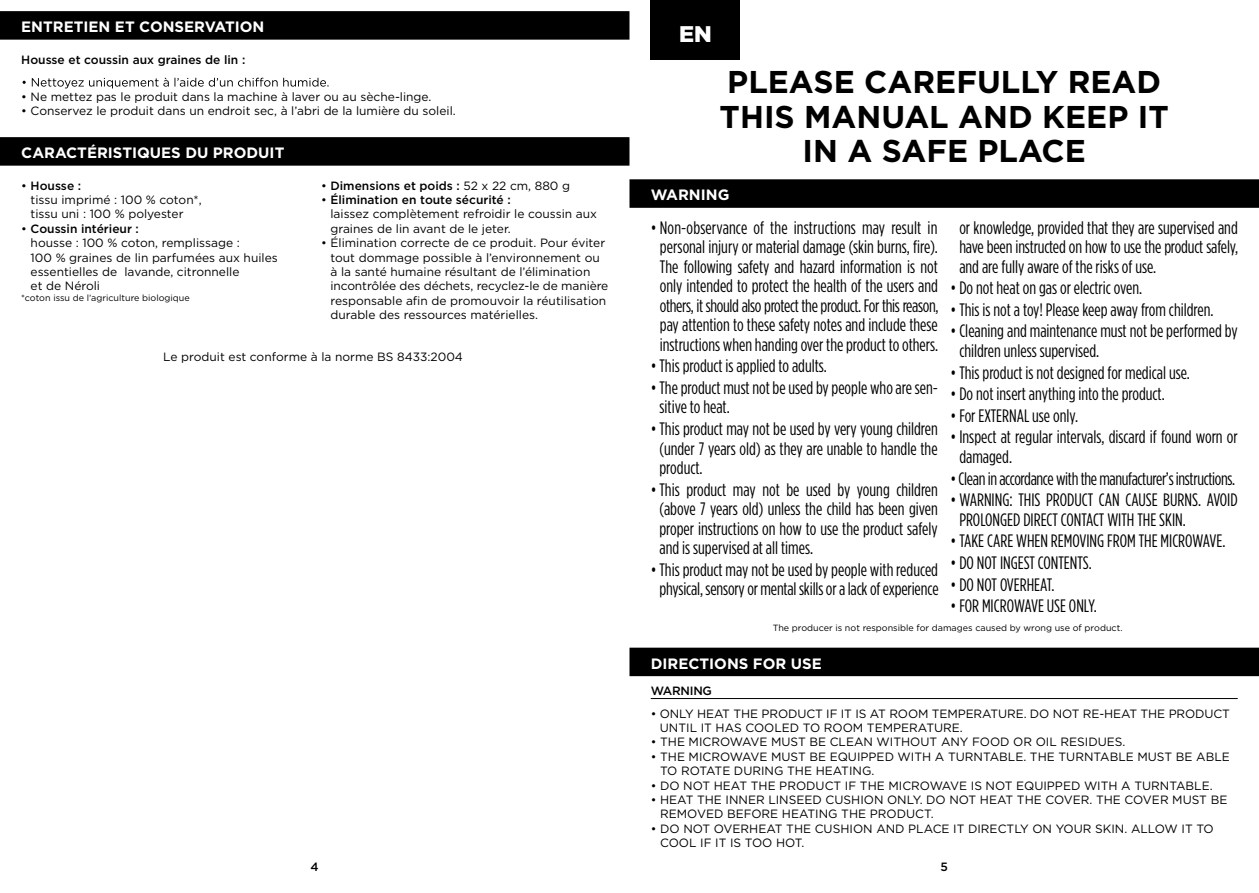
<style>
.page{position:relative;width:1259px;height:893px;background:#fff}
.page>*{position:absolute;margin:0;border:0;box-sizing:border-box;transform-origin:0 0}
.t1{font:700 31.5px/34.5px "Gotham";color:#000;text-align:center}
.t2{font:900 22.5px "Gotham";color:#fff}
.t3{font:18px/19.5px "Gotham Condensed";color:#000}
.t4{font:18px "Gotham Condensed";letter-spacing:-.02em;color:#000}
.t5{font:700 15px "Gotham";color:#fff}
.t6{font:12px/14.4px "Gotham";color:#000}
.t7{font:500 12px "Gotham";color:#000}
.t8{font:500 12px "Gotham";letter-spacing:-.02em;color:#000}
.t9{font:9px "Gotham";color:#000}
.s1{font-weight:500}
.s2{font-weight:400}
</style>
<div class="page">
<div style="left:0;top:11px;width:629px;height:29px;background:#000"></div>
<div style="left:0;top:137px;width:629px;height:29px;background:#000"></div>
<svg style="left:23px;top:78px;width:305px;height:10px"></svg>
<div style="left:651px;top:0;width:89px;height:60px;background:#000"></div>
<div style="left:629px;top:179px;width:630px;height:29px;background:#000"></div>
<div style="left:629px;top:648px;width:630px;height:28px;background:#000"></div>
<hr style="left:651px;top:698px;width:586px;height:1px;background:#000">
<p class="t5" style="left:21px;top:17px;width:245px">ENTRETIEN ET CONSERVATION</p>
<p class="t7" style="left:21px;top:52px;width:226px">Housse et coussin aux graines de lin :</p>
<p class="t6" style="left:21px;top:89px;width:412px">• Ne mettez pas le produit dans la machine à laver ou au sèche-linge.</p>
<p class="t6" style="left:21px;top:104px;width:436px">• Conservez le produit dans un endroit sec, à l’abri de la lumière du soleil.</p>
<p class="t5" style="left:21px;top:143px;width:265px">CARACTÉRISTIQUES DU PRODUIT</p>
<p class="t6" style="left:31px;top:178px;width:173px;text-indent:-9px">• <span class="s1">Housse :<br></span>tissu imprimé : 100 % coton*, tissu uni : 100 % polyester</p>
<p class="t6" style="left:31px;top:221px;width:249px;text-indent:-9px">• <span class="s1">Coussin intérieur :<br></span>housse : 100 % coton, remplissage :<br>100 % graines de lin parfumées aux huiles essentielles de lavande, citronnelle<br>et de Néroli</p>
<p class="t9" style="left:21px;top:292px;width:170px">*coton issu de l’agriculture biologique</p>
<p class="t7" style="left:321px;top:178px;width:250px"><span class="s2">•</span> Dimensions et poids : <span class="s2">52 x 22 cm, 880 g</span></p>
<p class="t6" style="left:330px;top:192px;width:268px;text-indent:-9px">• <span class="s1">Élimination en toute sécurité :<br></span>laissez complètement refroidir le coussin aux graines de lin avant de le jeter.</p>
<p class="t6" style="left:330px;top:236px;width:279px;text-indent:-9px">• Élimination correcte de ce produit. Pour éviter tout dommage possible à l’environnement ou à la santé humaine résultant de l’élimination incontrôlée des déchets, recyclez-le de manière responsable afin de promouvoir la réutilisation durable des ressources matérielles.</p>
<p class="t6" style="left:163px;top:349px;width:301px">Le produit est conforme à la norme BS 8433:2004</p>
<p class="t2" style="left:679px;top:21px;width:34px">EN</p>
<h1 class="t1" style="left:719px;top:64px;width:451px">PLEASE CAREFULLY READ<br>THIS MANUAL AND KEEP IT<br>IN A SAFE PLACE</h1>
<p class="t5" style="left:651px;top:185px;width:80px">WARNING</p>
<p class="t3" style="left:959px;top:217px;width:280px;text-align:justify">or knowledge, provided that they are supervised and have been instructed on how to use the product safely, and are fully aware of the risks of use.</p>
<p class="t3" style="left:950px;top:278px;width:193px">• Do not heat on gas or electric oven.</p>
<p class="t3" style="left:950px;top:299px;width:264px">• This is not a toy! Please keep away from children.</p>
<p class="t3" style="left:959px;top:321px;width:280px;text-indent:-9px">• Cleaning and maintenance must not be performed by children unless supervised.</p>
<p class="t3" style="left:950px;top:362px;width:241px">• This product is not designed for medical use.</p>
<p class="t3" style="left:950px;top:384px;width:216px">• Do not insert anything into the product.</p>
<p class="t3" style="left:950px;top:405px;width:129px">• For EXTERNAL use only.</p>
<p class="t3" style="left:959px;top:427px;width:280px;text-indent:-9px">• Inspect at regular intervals, discard if found worn or damaged.</p>
<p class="t4" style="left:950px;top:469px;width:286px">•Clean in accordance withthe manufacturer’sinstructions.</p>
<p class="t3" style="left:959px;top:490px;width:280px;text-indent:-9px">• WARNING: THIS PRODUCT CAN CAUSE BURNS. AVOID<br>PROLONGED DIRECT CONTACT WITH THE SKIN.</p>
<p class="t3" style="left:950px;top:531px;width:276px">• TAKE CARE WHEN REMOVING FROM THE MICROWAVE.</p>
<p class="t3" style="left:950px;top:553px;width:143px">• DO NOT INGEST CONTENTS.</p>
<p class="t3" style="left:950px;top:574px;width:106px">• DO NOT OVERHEAT.</p>
<p class="t3" style="left:950px;top:596px;width:148px">• FOR MICROWAVE USE ONLY.</p>
<p class="t9" style="left:772px;top:622px;width:351px">The producer is not responsible for damages caused by wrong use of product.</p>
<p class="t3" style="left:651px;top:217px;width:289px;text-align:center">• Non-observance of the instructions may result in personal injury or material damage (skin burns, fire).<br>The following safety and hazard information is not only intended to protect the health of the users and others, it should also protect the product. For this reason, pay attention to these safety notes and include these instructions whenhandingover theproduct toothers.</p>
<p class="t3" style="left:651px;top:356px;width:178px">• This product is applied to adults.</p>
<p class="t3" style="left:659px;top:378px;width:280px;text-indent:-9px">• Theproduct mustnotbeusedbypeople whoaresen&shy;sitive to heat.</p>
<p class="t3" style="left:659px;top:419px;width:280px;text-align:justify;text-indent:-9px">• This product may not be used by very young children (under 7 years old) as they are unable to handle the product.</p>
<p class="t3" style="left:659px;top:479px;width:280px;text-align:justify;text-indent:-9px">• This product may not be used by young children (above 7 years old) unless the child has been given proper instructions on how to use the product safely and is supervised at all times.</p>
<p class="t3" style="left:651px;top:559px;width:289px;text-align:center">• This product may not be used by people with reduced physical,sensoryormentalskillsoralackofexperience</p>
<p class="t5" style="left:651px;top:653px;width:173px">DIRECTIONS FOR USE</p>
<p class="t8" style="left:651px;top:683px;width:63px">WARNING</p>
<p class="t6" style="left:660px;top:706px;width:571px;text-indent:-9px">• ONLY HEAT THE PRODUCT IF IT IS AT ROOM TEMPERATURE. DO NOT RE-HEAT THE PRODUCT<br>UNTIL IT HAS COOLED TO ROOM TEMPERATURE.</p>
<p class="t6" style="left:651px;top:735px;width:476px">• THE MICROWAVE MUST BE CLEAN WITHOUT ANY FOOD OR OIL RESIDUES.</p>
<p class="t6" style="left:660px;top:749px;width:571px;text-indent:-9px">• THE MICROWAVE MUST BE EQUIPPED WITH A TURNTABLE. THE TURNTABLE MUST BE ABLE<br>TO ROTATE DURING THE HEATING.</p>
<p class="t6" style="left:651px;top:778px;width:563px">• DO NOT HEAT THE PRODUCT IF THE MICROWAVE IS NOT EQUIPPED WITH A TURNTABLE.</p>
<p class="t6" style="left:660px;top:792px;width:569px;text-indent:-9px">• HEAT THE INNER LINSEED CUSHION ONLY. DO NOT HEAT THE COVER. THE COVER MUST BE<br>REMOVED BEFORE HEATING THE PRODUCT.</p>
<p class="t6" style="left:660px;top:821px;width:555px;text-indent:-9px">• DO NOT OVERHEAT THE CUSHION AND PLACE IT DIRECTLY ON YOUR SKIN. ALLOW IT TO<br>COOL IF IT IS TOO HOT.</p>
<p class="t7" style="left:311px;top:859px;width:10px">4</p>
<p class="t7" style="left:940px;top:859px;width:9px">5</p>
</div>
